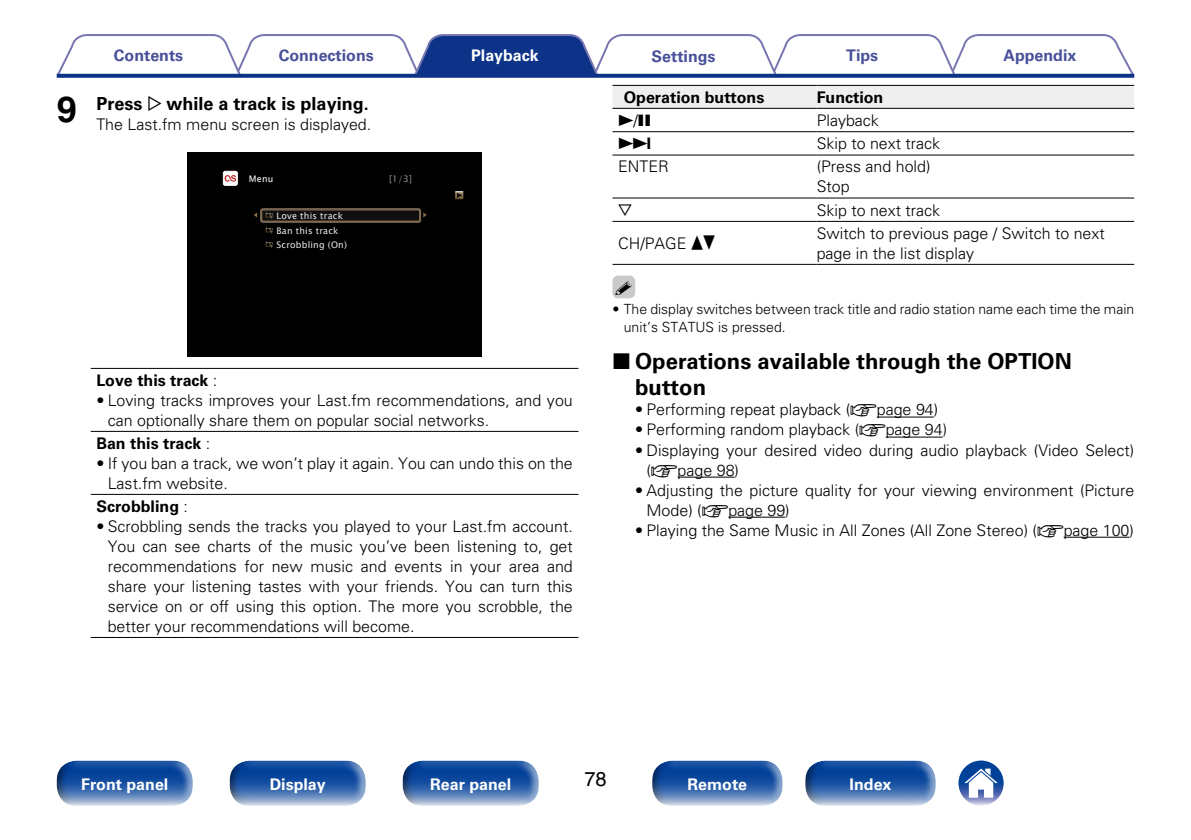
<style>
.page{position:relative;width:1191px;height:840px;background:#fff}
.page>*{position:absolute;margin:0;border:0;box-sizing:border-box;transform-origin:0 0}
.t1{font:700 22px/26px "Univers LTCYR 65";color:#000}
.t2{font:20px "Helvetica LT Std";color:#000}
.t3{font:700 18px "Univers LTCYR 65";color:#000}
.t4{font:18px "Marks For Denon";color:#000}
.t5{font:300 16px/20px "Univers LTCYR 45";color:#000}
.t6{font:700 16px "Univers LTCYR 65";color:#000}
.t7{font:700 16px "Univers LTCYR 65";color:#fff}
.t8{font:700 16px "Univers LTCYR 65";color:#485099}
.t9{font:16px "Marks For Denon";color:#000}
.t10{font:300 14px/18px "Univers LTCYR 45";color:#000}
.t11{font:9px/14.4px "Lucida Sans Unicode";letter-spacing:.02em;color:#ebebeb}
.t12{font:9px "Lucida Sans Unicode";color:#949494}
.t13{font:9px "Lucida Sans Unicode";color:#fff}
.s1{font-family:"Helvetica LT Std";font-size:36px}
.s2{font-family:"Marks For Denon";font-weight:400}
.s3{font-family:"Univers LTCYR 45";font-weight:300}
</style>
<div class="page">
<div style="left:55px;top:752px;width:135px;height:65px;background:#000;opacity:.75"></div>
<div style="left:228px;top:752px;width:135px;height:65px;background:#000;opacity:.75"></div>
<div style="left:401px;top:752px;width:135px;height:65px;background:#000;opacity:.75"></div>
<div style="left:803px;top:752px;width:130px;height:65px;background:#000;opacity:.75"></div>
<div style="left:650px;top:752px;width:130px;height:65px;background:#000;opacity:.75"></div>
<svg style="left:958px;top:760px;width:45px;height:45px"></svg>
<svg style="left:964px;top:768px;width:33px;height:29px"></svg>
<svg style="left:56px;top:34px;width:1079px;height:44px"></svg>
<svg style="left:57px;top:74px;width:1077px;height:4px;background:#183d8e"></svg>
<hr style="left:91px;top:368px;width:487px;height:1px;background:#000">
<hr style="left:91px;top:431px;width:487px;height:1px;background:#000">
<hr style="left:91px;top:493px;width:487px;height:1px;background:#000">
<hr style="left:91px;top:636px;width:487px;height:1px;background:#000">
<div style="left:187px;top:153px;width:295px;height:204px;background:#000"></div>
<svg style="left:455px;top:191px;width:8px;height:8px"></svg>
<svg style="left:254px;top:208px;width:173px;height:25px"></svg>
<svg style="left:266px;top:241px;width:7px;height:7px"></svg>
<div style="left:223px;top:171px;width:14px;height:14px;background:#fff;border-radius:2px"></div>
<div style="left:223px;top:171px;width:15px;height:15px;border:1px solid #fff;border-radius:2px"></div>
<svg style="left:225px;top:175px;width:11px;height:6px"></svg>
<hr style="left:877px;top:416px;width:56px;height:1px;background:#000">
<hr style="left:885px;top:436px;width:57px;height:1px;background:#000">
<hr style="left:677px;top:476px;width:57px;height:1px;background:#000">
<hr style="left:728px;top:516px;width:57px;height:1px;background:#000">
<hr style="left:1063px;top:536px;width:66px;height:1px;background:#000">
<div style="left:612px;top:86px;width:522px;height:22px;background:#efefef"></div>
<hr style="left:612px;top:85px;width:204px;height:1px;background:#000">
<hr style="left:816px;top:85px;width:318px;height:1px;background:#000">
<hr style="left:816px;top:108px;width:318px;height:1px;background:#000">
<hr style="left:816px;top:131px;width:318px;height:1px;background:#000">
<hr style="left:816px;top:155px;width:318px;height:1px;background:#000">
<hr style="left:816px;top:197px;width:318px;height:1px;background:#000">
<hr style="left:816px;top:221px;width:318px;height:1px;background:#000">
<hr style="left:816px;top:264px;width:318px;height:1px;background:#000">
<hr style="left:612px;top:108px;width:204px;height:1px;background:#000">
<hr style="left:612px;top:131px;width:204px;height:1px;background:#000">
<hr style="left:612px;top:155px;width:204px;height:1px;background:#000">
<hr style="left:612px;top:197px;width:204px;height:1px;background:#000">
<hr style="left:612px;top:221px;width:204px;height:1px;background:#000">
<hr style="left:612px;top:264px;width:204px;height:1px;background:#000">
<div style="left:612px;top:275px;width:23px;height:23px;background:#c9caca;border-radius:6px"></div>
<p class="t8" style="left:114px;top:44px;width:71px">Contents</p>
<p class="t8" style="left:279px;top:44px;width:97px">Connections</p>
<p class="t8" style="left:651px;top:45px;width:66px">Settings</p>
<p class="t8" style="left:846px;top:44px;width:33px">Tips</p>
<p class="t8" style="left:1003px;top:44px;width:74px">Appendix</p>
<p class="t7" style="left:471px;top:44px;width:69px">Playback</p>
<p class="t3" style="left:57px;top:91px;width:313px"><span class="s1">9</span> Press <span class="s2">p</span> while a track is playing.</p>
<p class="t5" style="left:96px;top:114px;width:276px">The Last.fm menu screen is displayed.</p>
<p class="t13" style="left:249px;top:171px;width:26px">Menu</p>
<p class="t12" style="left:389px;top:171px;width:24px">[1/3]</p>
<p class="t11" style="left:276px;top:208px;width:72px">Love this track<br>Ban this track<br>Scrobbling (On)</p>
<p class="t6" style="left:96px;top:368px;width:122px">Love this track <span class="s3">:</span></p>
<p class="t5" style="left:108px;top:389px;width:466px;text-indent:-11px">• Loving tracks improves your Last.fm recommendations, and you can optionally share them on popular social networks.</p>
<p class="t6" style="left:96px;top:431px;width:115px">Ban this track <span class="s3">:</span></p>
<p class="t5" style="left:108px;top:452px;width:466px;text-indent:-11px">• If you ban a track, we won’t play it again. You can undo this on the<br>Last.fm website.</p>
<p class="t6" style="left:96px;top:494px;width:93px">Scrobbling <span class="s3">:</span></p>
<p class="t5" style="left:108px;top:515px;width:466px;text-align:justify;text-indent:-11px">• Scrobbling sends the tracks you played to your Last.fm account.<br>You can see charts of the music you’ve been listening to, get recommendations for new music and events in your area and share your listening tastes with your friends. You can turn this service on or off using this option. The more you scrobble, the better your recommendations will become.</p>
<p class="t6" style="left:624px;top:86px;width:142px">Operation buttons</p>
<p class="t6" style="left:816px;top:86px;width:68px">Function</p>
<p class="t9" style="left:618px;top:110px;width:34px">1<span class="s3">/</span>3</p>
<p class="t5" style="left:816px;top:110px;width:64px">Playback</p>
<p class="t9" style="left:618px;top:134px;width:34px">9</p>
<p class="t5" style="left:816px;top:133px;width:125px">Skip to next track</p>
<p class="t5" style="left:618px;top:156px;width:52px">ENTER</p>
<p class="t5" style="left:816px;top:156px;width:115px">(Press and hold)<br>Stop</p>
<p class="t9" style="left:618px;top:200px;width:15px">i</p>
<p class="t5" style="left:816px;top:199px;width:125px">Skip to next track</p>
<p class="t5" style="left:618px;top:233px;width:99px">CH/PAGE <span class="s2">df</span></p>
<p class="t5" style="left:816px;top:222px;width:290px">Switch to previous page / Switch to next page in the list display</p>
<p class="t4" style="left:614px;top:277px;width:19px">%</p>
<p class="t10" style="left:624px;top:299px;width:512px;text-indent:-11px">• The display switches between track title and radio station name each time the main unit’s STATUS is pressed.</p>
<h1 class="t1" style="left:635px;top:347px;width:438px;text-indent:-23px"><span class="s2">2</span> Operations available through the OPTION button</h1>
<p class="t5" style="left:635px;top:399px;width:304px">• Performing repeat playback (<span class="s2">v</span>page 94)</p>
<p class="t5" style="left:635px;top:419px;width:313px">• Performing random playback (<span class="s2">v</span>page 94)</p>
<p class="t5" style="left:646px;top:439px;width:489px;text-indent:-11px">• Displaying your desired video during audio playback (Video Select) (<span class="s2">v</span>page 98)</p>
<p class="t5" style="left:646px;top:479px;width:489px;text-indent:-11px">• Adjusting the picture quality for your viewing environment (Picture<br>Mode) (<span class="s2">v</span>page 99)</p>
<p class="t5" style="left:635px;top:519px;width:500px">• Playing the Same Music in All Zones (All Zone Stereo) (<span class="s2">v</span>page 100)</p>
<p class="t2" style="left:584px;top:767px;width:24px">78</p>
<p class="t7" style="left:81px;top:772px;width:89px">Front panel</p>
<p class="t7" style="left:270px;top:772px;width:58px">Display</p>
<p class="t7" style="left:430px;top:772px;width:82px">Rear panel</p>
<p class="t7" style="left:687px;top:772px;width:61px">Remote</p>
<p class="t7" style="left:849px;top:772px;width:43px">Index</p>
</div>
